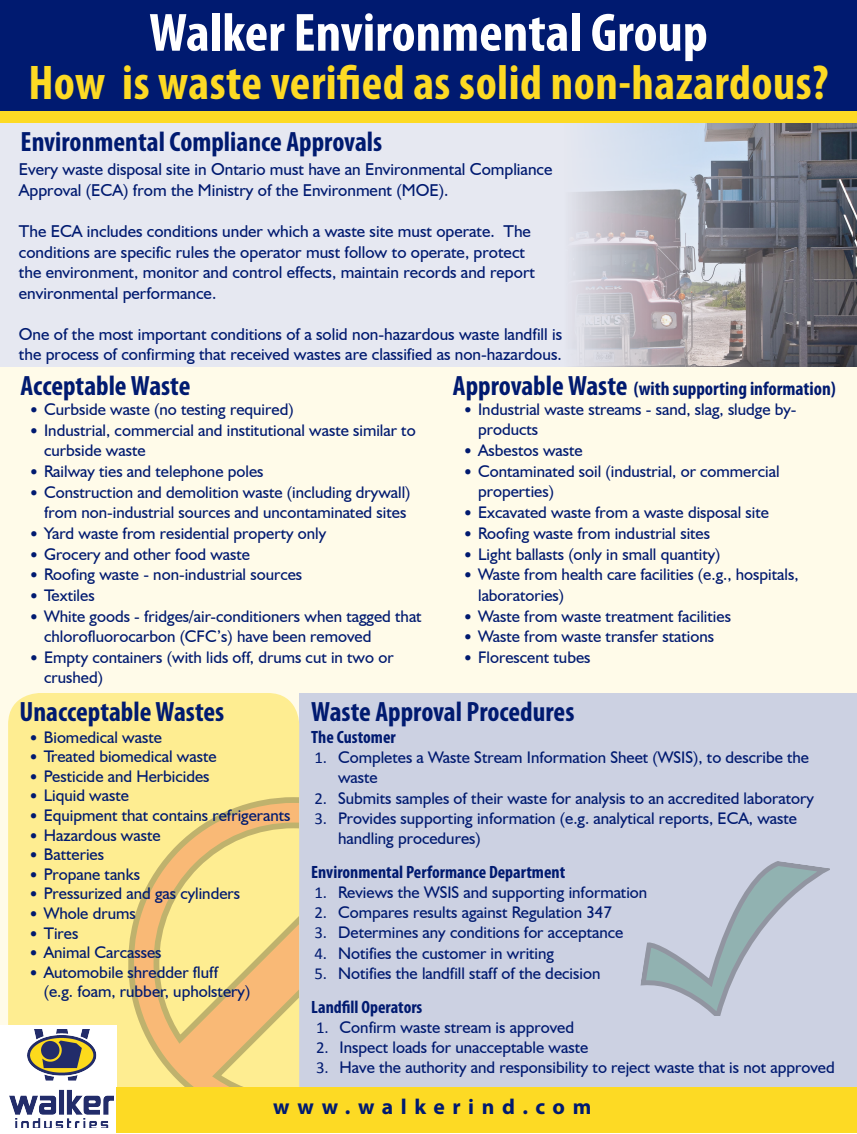
<style>
.page{position:relative;width:857px;height:1134px;background:#fff}
.page>*{position:absolute;margin:0;border:0;box-sizing:border-box;transform-origin:0 0}
.t1{font:700 condensed 54.25px "Myriad Pro";color:#fff}
.t2{font:700 condensed 49px "Myriad Pro";letter-spacing:.01em;color:#fdda24}
.t3{font:700 condensed 28px "Myriad Pro";color:#001a70}
.t4{font:700 21.63px "Myriad Pro";letter-spacing:.35em;color:#001a70}
.t5{font:700 condensed 19.25px "Myriad Pro";color:#001a70}
.t6{font:700 condensed 17.85px "Myriad Pro";color:#001a70}
.t7{font:17.15px/20.6px "Humanist 521 BT";color:#001a70}
.t8{font:16.8px/20.2px "Humanist 521 BT";color:#001a70}
.s1{font-family:"Calibri"}
.s2{font-size:28px}
</style>
<div class="page">
<div style="left:0;top:0;width:857px;height:117px;background:#001a70"></div>
<div style="left:0;top:112px;width:857px;height:11px;background:#fdda24"></div>
<div style="left:0;top:366px;width:857px;height:670px;background:#fffbe9"></div>
<div style="left:299px;top:693px;width:558px;height:395px;background:#ccd1e2"></div>
<div style="left:8px;top:693px;width:291px;height:435px;background:#feed91;border-radius:31px"></div>
<svg style="left:128px;top:797px;width:171px;height:290px"></svg>
<div style="left:0;top:123px;width:857px;height:243px;background:#e6e8f1"></div>
<img style="left:573px;top:123px;width:284px;height:243px">
<svg style="left:640px;top:861px;width:189px;height:155px"></svg>
<div style="left:0;top:1026px;width:116px;height:107px;background:#fff"></div>
<div style="left:116px;top:1087px;width:741px;height:46px;background:#fdda24"></div>
<img style="left:9px;top:1030px;width:104px;height:98px">
<h1 class="t1" style="left:149px;top:3px;width:560px">Walker Environmental Group</h1>
<h2 class="t2" style="left:28px;top:56px;width:802px">How is waste verified as solid non-hazardous?</h2>
<h3 class="t3" style="left:21px;top:126px;width:363px">Environmental Compliance Approvals</h3>
<p class="t7" style="left:19px;top:159px;width:535px">Every waste disposal site in Ontario must have an Environmental Compliance<br>Approval (ECA) from the Ministry of the Environment (MOE).</p>
<p class="t7" style="left:19px;top:221px;width:517px">The ECA includes conditions under which a waste site must operate. The conditions are specific rules the operator must follow to operate, protect the environment, monitor and control effects, maintain records and report environmental performance.</p>
<p class="t7" style="left:19px;top:323px;width:545px">One of the most important conditions of a solid non-hazardous waste landfill is the process of confirming that received wastes are classified as non-hazardous.</p>
<h3 class="t3" style="left:21px;top:370px;width:171px">Acceptable Waste</h3>
<p class="t8" style="left:30px;top:399px;width:265px"><span class="s1">•</span> Curbside waste (no testing required)</p>
<p class="t8" style="left:44px;top:420px;width:373px;text-indent:-14px"><span class="s1">•</span> Industrial, commercial and institutional waste similar to curbside waste</p>
<p class="t8" style="left:30px;top:461px;width:235px"><span class="s1">•</span> Railway ties and telephone poles</p>
<p class="t8" style="left:30px;top:482px;width:382px;text-align:center"><span class="s1">•</span> Construction and demolition waste (including drywall) from non-industrial sources and uncontaminated sites</p>
<p class="t8" style="left:30px;top:523px;width:298px"><span class="s1">•</span> Yard waste from residential property only</p>
<p class="t8" style="left:30px;top:543px;width:222px"><span class="s1">•</span> Grocery and other food waste</p>
<p class="t8" style="left:30px;top:564px;width:274px"><span class="s1">•</span> Roofing waste - non-industrial sources</p>
<p class="t8" style="left:30px;top:585px;width:66px"><span class="s1">•</span> Textiles</p>
<p class="t8" style="left:44px;top:606px;width:379px;text-indent:-14px"><span class="s1">•</span> White goods - fridges/air-conditioners when tagged that chlorofluorocarbon (CFC’s) have been removed</p>
<p class="t8" style="left:44px;top:647px;width:351px;text-indent:-14px"><span class="s1">•</span> Empty containers (with lids off, drums cut in two or crushed)</p>
<p class="t5" style="left:453px;top:378px;width:384px"><span class="s2">Approvable Waste</span> (with supporting information)</p>
<p class="t8" style="left:478px;top:399px;width:320px;text-indent:-14px"><span class="s1">•</span> Industrial waste streams - sand, slag, sludge by&shy;products</p>
<p class="t8" style="left:464px;top:440px;width:120px"><span class="s1">•</span> Asbestos waste</p>
<p class="t8" style="left:478px;top:461px;width:303px;text-indent:-14px"><span class="s1">•</span> Contaminated soil (industrial, or commercial properties)</p>
<p class="t8" style="left:464px;top:502px;width:307px"><span class="s1">•</span> Excavated waste from a waste disposal site</p>
<p class="t8" style="left:464px;top:523px;width:248px"><span class="s1">•</span> Roofing waste from industrial sites</p>
<p class="t8" style="left:464px;top:543px;width:258px"><span class="s1">•</span> Light ballasts (only in small quantity)</p>
<p class="t8" style="left:478px;top:564px;width:322px;text-indent:-14px"><span class="s1">•</span> Waste from health care facilities (e.g., hospitals, laboratories)</p>
<p class="t8" style="left:464px;top:605px;width:268px"><span class="s1">•</span> Waste from waste treatment facilities</p>
<p class="t8" style="left:464px;top:626px;width:252px"><span class="s1">•</span> Waste from waste transfer stations</p>
<p class="t8" style="left:464px;top:647px;width:128px"><span class="s1">•</span> Florescent tubes</p>
<h3 class="t3" style="left:19px;top:697px;width:206px">Unacceptable Wastes</h3>
<p class="t8" style="left:30px;top:726px;width:134px"><span class="s1">•</span> Biomedical waste</p>
<p class="t8" style="left:30px;top:746px;width:189px"><span class="s1">•</span> Treated biomedical waste</p>
<p class="t8" style="left:30px;top:766px;width:181px"><span class="s1">•</span> Pesticide and Herbicides</p>
<p class="t8" style="left:30px;top:785px;width:101px"><span class="s1">•</span> Liquid waste</p>
<p class="t8" style="left:30px;top:805px;width:263px"><span class="s1">•</span> Equipment that contains refrigerants</p>
<p class="t8" style="left:30px;top:824px;width:133px"><span class="s1">•</span> Hazardous waste</p>
<p class="t8" style="left:30px;top:844px;width:76px"><span class="s1">•</span> Batteries</p>
<p class="t8" style="left:30px;top:864px;width:112px"><span class="s1">•</span> Propane tanks</p>
<p class="t8" style="left:30px;top:883px;width:212px"><span class="s1">•</span> Pressurized and gas cylinders</p>
<p class="t8" style="left:30px;top:903px;width:108px"><span class="s1">•</span> Whole drums</p>
<p class="t8" style="left:30px;top:922px;width:50px"><span class="s1">•</span> Tires</p>
<p class="t8" style="left:30px;top:942px;width:134px"><span class="s1">•</span> Animal Carcasses</p>
<p class="t8" style="left:44px;top:962px;width:208px;line-height:18.9px;text-indent:-14px"><span class="s1">•</span> Automobile shredder fluff (e.g. foam, rubber, upholstery)</p>
<h3 class="t3" style="left:311px;top:697px;width:265px">Waste Approval Procedures</h3>
<p class="t6" style="left:311px;top:727px;width:86px">The Customer</p>
<p class="t8" style="left:338px;top:747px;width:473px;text-indent:-24px"><span class="s1">1.</span> Completes a Waste Stream Information Sheet (WSIS), to describe the waste</p>
<p class="t8" style="left:314px;top:787px;width:501px"><span class="s1">2.</span> Submits samples of their waste for analysis to an accredited laboratory</p>
<p class="t8" style="left:338px;top:808px;width:460px;text-indent:-24px"><span class="s1">3.</span> Provides supporting information (e.g. analytical reports, ECA, waste handling procedures)</p>
<p class="t6" style="left:311px;top:862px;width:255px">Environmental Performance Department</p>
<p class="t8" style="left:314px;top:882px;width:334px"><span class="s1">1.</span> Reviews the WSIS and supporting information</p>
<p class="t8" style="left:314px;top:902px;width:299px"><span class="s1">2.</span> Compares results against Regulation 347</p>
<p class="t8" style="left:314px;top:922px;width:310px"><span class="s1">3.</span> Determines any conditions for acceptance</p>
<p class="t8" style="left:314px;top:942px;width:241px"><span class="s1">4.</span> Notifies the customer in writing</p>
<p class="t8" style="left:314px;top:963px;width:287px"><span class="s1">5.</span> Notifies the landfill staff of the decision</p>
<p class="t6" style="left:311px;top:997px;width:113px">Landfill Operators</p>
<p class="t8" style="left:316px;top:1017px;width:259px"><span class="s1">1.</span> Confirm waste stream is approved</p>
<p class="t8" style="left:316px;top:1037px;width:274px"><span class="s1">2.</span> Inspect loads for unacceptable waste</p>
<p class="t8" style="left:316px;top:1057px;width:520px"><span class="s1">3.</span> Have the authority and responsibility to reject waste that is not approved</p>
<p class="t4" style="left:273px;top:1092px;width:320px">www.walkerind.com</p>
</div>
